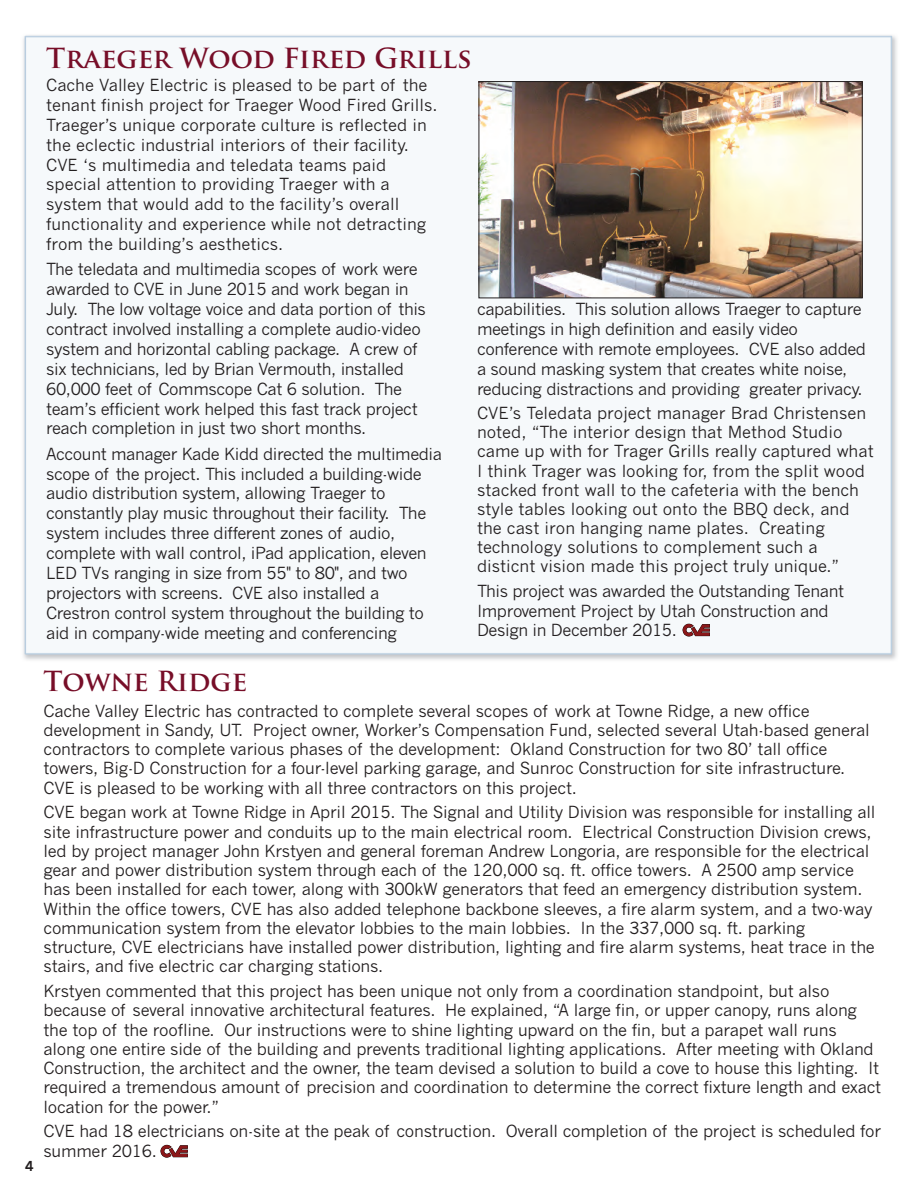
<style>
.page{position:relative;width:918px;height:1188px;background:#fff}
.page>*{position:absolute;margin:0;border:0;box-sizing:border-box;transform-origin:0 0}
.t1{font:700 27px "Trajan Pro";color:#770e28}
.t2{font:16.5px/20px "News Gothic";letter-spacing:-.015em;color:#231f20}
.t3{font:700 13.5px "News Gothic";color:#231f20}
</style>
<div class="page">
<div style="left:23px;top:35px;width:874px;height:625px;background:#f6f9fb"></div>
<svg style="left:160px;top:1145px;width:28px;height:13px"></svg>
<svg style="left:683px;top:624px;width:27px;height:13px"></svg>
<img style="left:481px;top:83px;width:380px;height:213px">
<div style="left:479px;top:81px;width:384px;height:217px;border:1px solid #231f20"></div>
<h1 class="t1" style="left:46px;top:42px;width:427px">Traeger Wood Fired Grills</h1>
<p class="t2" style="left:46px;top:75px;width:393px">Cache Valley Electric is pleased to be part of the tenant finish project for Traeger Wood Fired Grills.<br>Traeger’s unique corporate culture is reflected in the eclectic industrial interiors of their facility.<br>CVE ‘s multimedia and teledata teams paid special attention to providing Traeger with a system that would add to the facility’s overall functionality and experience while not detracting from the building’s aesthetics.</p>
<p class="t2" style="left:46px;top:260px;width:381px">The teledata and multimedia scopes of work were awarded to CVE in June 2015 and work began in July. The low voltage voice and data portion of this contract involved installing a complete audio-video system and horizontal cabling package. A crew of six technicians, led by Brian Vermouth, installed 60,000 feet of Commscope Cat 6 solution. The team’s efficient work helped this fast track project reach completion in just two short months.</p>
<p class="t2" style="left:46px;top:444px;width:397px">Account manager Kade Kidd directed the multimedia scope of the project. This included a building-wide audio distribution system, allowing Traeger to constantly play music throughout their facility. The system includes three different zones of audio, complete with wall control, iPad application, eleven LED TVs ranging in size from 55" to 80", and two projectors with screens. CVE also installed a Crestron control system throughout the building to aid in company-wide meeting and conferencing</p>
<p class="t2" style="left:477px;top:300px;width:391px">capabilities. This solution allows Traeger to capture meetings in high definition and easily video conference with remote employees. CVE also added a sound masking system that creates white noise, reducing distractions and providing greater privacy.</p>
<p class="t2" style="left:477px;top:404px;width:398px;line-height:19px">CVE’s Teledata project manager Brad Christensen noted, “The interior design that Method Studio came up with for Trager Grills really captured what I think Trager was looking for, from the split wood stacked front wall to the cafeteria with the bench style tables looking out onto the BBQ deck, and the cast iron hanging name plates. Creating technology solutions to complement such a disticnt vision made this project truly unique.”</p>
<p class="t2" style="left:477px;top:582px;width:369px;line-height:19.5px">This project was awarded the Outstanding Tenant<br>Improvement Project by Utah Construction and<br>Design in December 2015.</p>
<p class="t3" style="left:25px;top:1159px;width:10px">4</p>
<h1 class="t1" style="left:44px;top:666px;width:205px">Towne Ridge</h1>
<p class="t2" style="left:44px;top:701px;width:828px;line-height:19.2px">Cache Valley Electric has contracted to complete several scopes of work at Towne Ridge, a new office development in Sandy, UT. Project owner, Worker’s Compensation Fund, selected several Utah-based general contractors to complete various phases of the development: Okland Construction for two 80’ tall office towers, Big-D Construction for a four-level parking garage, and Sunroc Construction for site infrastructure.<br>CVE is pleased to be working with all three contractors on this project.</p>
<p class="t2" style="left:44px;top:803px;width:833px;line-height:19.2px">CVE began work at Towne Ridge in April 2015. The Signal and Utility Division was responsible for installing all site infrastructure power and conduits up to the main electrical room. Electrical Construction Division crews, led by project manager John Krstyen and general foreman Andrew Longoria, are responsible for the electrical gear and power distribution system through each of the 120,000 sq. ft. office towers. A 2500 amp service has been installed for each tower, along with 300kW generators that feed an emergency distribution system.<br>Within the office towers, CVE has also added telephone backbone sleeves, a fire alarm system, and a two-way communication system from the elevator lobbies to the main lobbies. In the 337,000 sq. ft. parking structure, CVE electricians have installed power distribution, lighting and fire alarm systems, heat trace in the stairs, and five electric car charging stations.</p>
<p class="t2" style="left:43px;top:982px;width:839px;line-height:19.2px">Krstyen commented that this project has been unique not only from a coordination standpoint, but also because of several innovative architectural features. He explained, “A large fin, or upper canopy, runs along the top of the roofline. Our instructions were to shine lighting upward on the fin, but a parapet wall runs along one entire side of the building and prevents traditional lighting applications. After meeting with Okland Construction, the architect and the owner, the team devised a solution to build a cove to house this lighting. It required a tremendous amount of precision and coordination to determine the correct fixture length and exact location for the power.”</p>
<p class="t2" style="left:43px;top:1122px;width:839px;line-height:19.2px">CVE had 18 electricians on-site at the peak of construction. Overall completion of the project is scheduled for summer 2016.</p>
</div>
